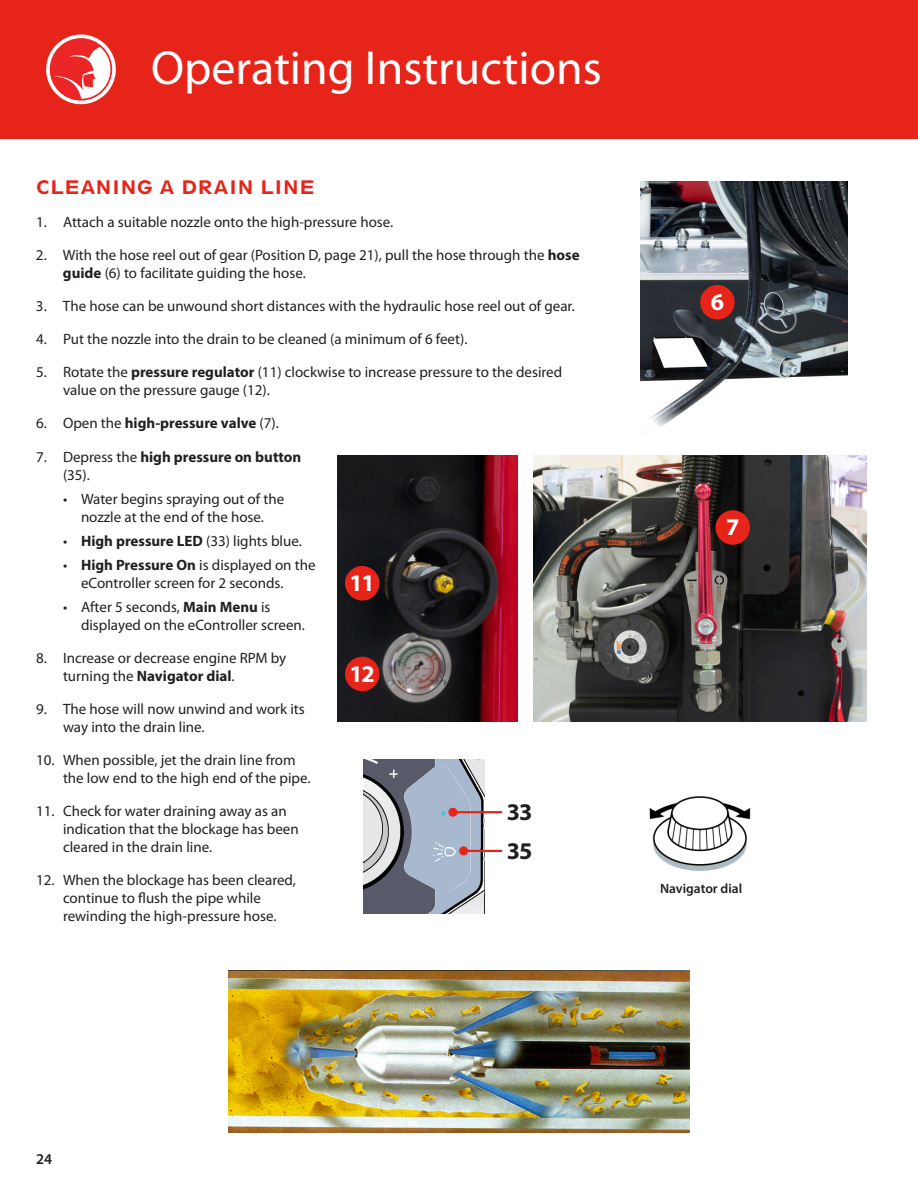
<style>
.page{position:relative;width:918px;height:1188px;background:#fff}
.page>*{position:absolute;margin:0;border:0;box-sizing:border-box;transform-origin:0 0}
.t1{font:48px "Myriad Pro";color:#fff}
.t2{font:700 24px "Myriad Pro";color:#fff}
.t3{font:700 24px/38.7px "Myriad Pro";color:#231f20}
.t4{font:19.5px "Spartan LT Std Heavy Class";color:#e72419}
.t5{font:15px/18px "Myriad Pro";color:#231f20}
.t6{font:700 15px/18px "Myriad Pro";color:#231f20}
.t7{font:600 15px "Myriad Pro";color:#231f20}
.t8{font:600 13.5px "Myriad Pro";color:#231f20}
.s1{font-weight:700}
.s2{font-weight:400}
</style>
<div class="page">
<div style="left:0;top:0;width:918px;height:139px;background:#e72419"></div>
<svg style="left:46px;top:34px;width:70px;height:70px"></svg>
<img style="left:534px;top:455px;width:333px;height:267px">
<img style="left:338px;top:455px;width:180px;height:267px">
<div style="left:345px;top:566px;width:35px;height:35px;background:#e72419;border-radius:50%"></div>
<div style="left:345px;top:657px;width:35px;height:34px;background:#e72419;border-radius:50%"></div>
<img style="left:229px;top:970px;width:460px;height:163px">
<img style="left:641px;top:181px;width:206px;height:301px">
<div style="left:700px;top:285px;width:35px;height:35px;background:#e72419;border-radius:50%"></div>
<div style="left:716px;top:510px;width:34px;height:35px;background:#e72419;border-radius:50%"></div>
<img style="left:364px;top:760px;width:121px;height:154px">
<hr style="left:464px;top:850px;width:38px;height:2px;background:#e72419">
<div style="left:459px;top:846px;width:9px;height:9px;background:#e72419;border-radius:50%"></div>
<hr style="left:453px;top:811px;width:49px;height:2px;background:#e72419">
<div style="left:448px;top:808px;width:9px;height:9px;background:#e72419;border-radius:50%"></div>
<img style="left:649px;top:796px;width:102px;height:75px">
<h1 class="t1" style="left:151px;top:42px;width:452px">Operating Instructions</h1>
<h3 class="t4" style="left:36px;top:175px;width:281px">CLEANING A DRAIN LINE</h3>
<p class="t5" style="left:36px;top:213px;width:357px">1. Attach a suitable nozzle onto the high-pressure hose.</p>
<p class="t5" style="left:63px;top:246px;width:518px;text-indent:-27px">2. With the hose reel out of gear (Position D, page 21), pull the hose through the <span class="s1">hose guide</span> (6) to facilitate guiding the hose.</p>
<p class="t5" style="left:36px;top:297px;width:539px">3. The hose can be unwound short distances with the hydraulic hose reel out of gear.</p>
<p class="t5" style="left:36px;top:330px;width:432px">4. Put the nozzle into the drain to be cleaned (a minimum of 6 feet).</p>
<p class="t5" style="left:63px;top:363px;width:501px;text-indent:-27px">5. Rotate the <span class="s1">pressure regulator</span> (11) clockwise to increase pressure to the desired value on the pressure gauge (12).</p>
<p class="t6" style="left:36px;top:413px;width:243px"><span class="s2">6. Open the</span> high-pressure valve <span class="s2">(7).</span></p>
<p class="t6" style="left:63px;top:448px;width:240px;text-indent:-27px"><span class="s2">7. Depress the</span> high pressure on button <span class="s2">(35).</span></p>
<p class="t5" style="left:63px;top:491px;width:223px;text-align:center">• Water begins spraying out of the nozzle at the end of the hose.</p>
<p class="t5" style="left:63px;top:533px;width:239px">• <span class="s1">High pressure LED</span> (33) lights blue.</p>
<p class="t5" style="left:81px;top:557px;width:236px;text-indent:-18px">• <span class="s1">High Pressure On</span> is displayed on the eController screen for 2 seconds.</p>
<p class="t5" style="left:81px;top:599px;width:224px;text-indent:-18px">• After 5 seconds, <span class="s1">Main Menu</span> is displayed on the eController screen.</p>
<p class="t5" style="left:63px;top:650px;width:225px;text-indent:-27px">8. Increase or decrease engine RPM by turning the <span class="s1">Navigator dial</span>.</p>
<p class="t5" style="left:63px;top:701px;width:243px;text-indent:-27px">9. The hose will now unwind and work its way into the drain line.</p>
<p class="t5" style="left:63px;top:752px;width:248px;text-indent:-27px">10. When possible, jet the drain line from the low end to the high end of the pipe.</p>
<p class="t5" style="left:63px;top:803px;width:237px;text-indent:-27px">11. Check for water draining away as an indication that the blockage has been cleared in the drain line.</p>
<p class="t5" style="left:36px;top:872px;width:262px;text-align:center">12. When the blockage has been cleared, continue to flush the pipe while rewinding the high-pressure hose.</p>
<h2 class="t2" style="left:350px;top:567px;width:27px">11</h2>
<h2 class="t2" style="left:350px;top:658px;width:27px">12</h2>
<h2 class="t3" style="left:507px;top:792px;width:27px">33<br>35</h2>
<h2 class="t2" style="left:711px;top:286px;width:15px">6</h2>
<h2 class="t2" style="left:726px;top:511px;width:15px">7</h2>
<p class="t8" style="left:660px;top:880px;width:84px">Navigator dial</p>
<p class="t7" style="left:36px;top:1150px;width:18px">24</p>
</div>
